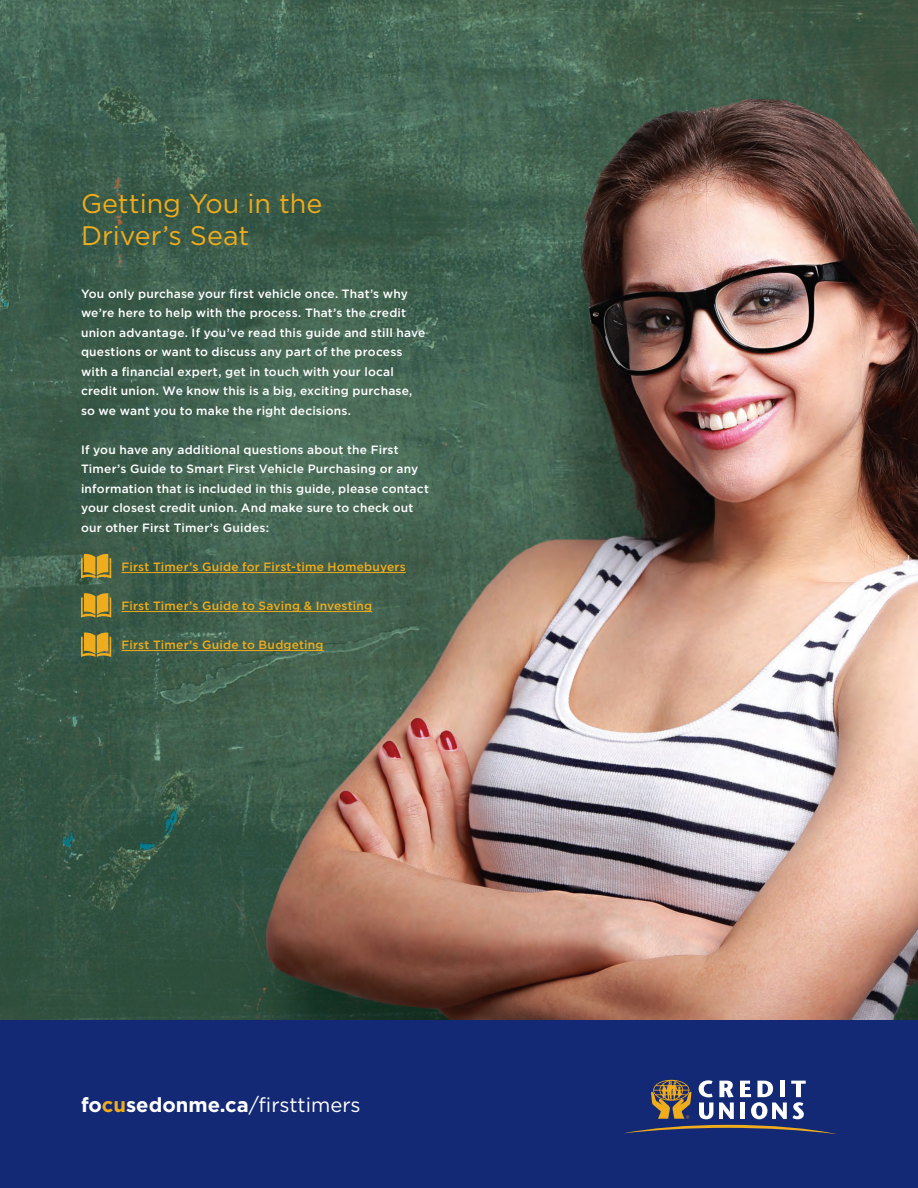
<style>
.page{position:relative;width:918px;height:1188px;background:#fff}
.page>*{position:absolute;margin:0;border:0;box-sizing:border-box;transform-origin:0 0}
.t1{font:26.85px/32px "Gotham";color:#efac1c}
.t2{font:700 20.25px "Gotham";color:#fff}
.t3{font:500 12px/19.5px "Gotham";letter-spacing:.015em;color:#fff}
.t4{font:500 12px "Gotham";letter-spacing:.02em;color:#efac1c}
.s1{color:#efac1c}
.s2{font-weight:400}
</style>
<div class="page">
<img style="left:0;top:0;width:918px;height:1021px">
<div style="left:0;top:1021px;width:918px;height:167px;background:#142975"></div>
<hr style="left:122px;top:572px;width:284px;height:1px;background:#efac1c">
<hr style="left:122px;top:611px;width:250px;height:1px;background:#efac1c">
<hr style="left:122px;top:650px;width:202px;height:1px;background:#efac1c">
<svg style="left:651px;top:1080px;width:41px;height:39px"></svg>
<svg style="left:624px;top:1125px;width:212px;height:9px"></svg>
<svg style="left:699px;top:1103px;width:14px;height:16px"></svg>
<svg style="left:719px;top:1103px;width:15px;height:16px"></svg>
<svg style="left:699px;top:1080px;width:14px;height:17px"></svg>
<svg style="left:719px;top:1081px;width:15px;height:16px"></svg>
<svg style="left:740px;top:1081px;width:66px;height:38px"></svg>
<svg style="left:81px;top:554px;width:30px;height:24px"></svg>
<svg style="left:81px;top:593px;width:30px;height:25px"></svg>
<svg style="left:81px;top:632px;width:30px;height:25px"></svg>
<h1 class="t1" style="left:81px;top:187px;width:243px">Getting You in the<br>Driver’s Seat</h1>
<p class="t3" style="left:81px;top:284px;width:346px">You only purchase your first vehicle once. That’s why we’re here to help with the process. That’s the credit union advantage. If you’ve read this guide and still have questions or want to discuss any part of the process with a financial expert, get in touch with your local credit union. We know this is a big, exciting purchase, so we want you to make the right decisions.</p>
<p class="t3" style="left:81px;top:440px;width:349px">If you have any additional questions about the First Timer’s Guide to Smart First Vehicle Purchasing or any information that is included in this guide, please contact your closest credit union. And make sure to check out our other First Timer’s Guides:</p>
<p class="t4" style="left:122px;top:559px;width:286px">First Timer’s Guide for First-time Homebuyers</p>
<p class="t4" style="left:122px;top:598px;width:252px">First Timer’s Guide to Saving &amp; Investing</p>
<p class="t4" style="left:122px;top:637px;width:204px">First Timer’s Guide to Budgeting</p>
<h2 class="t2" style="left:81px;top:1093px;width:281px">fo<span class="s1">cu</span>sedonme.ca<span class="s2">/firsttimers</span></h2>
</div>
